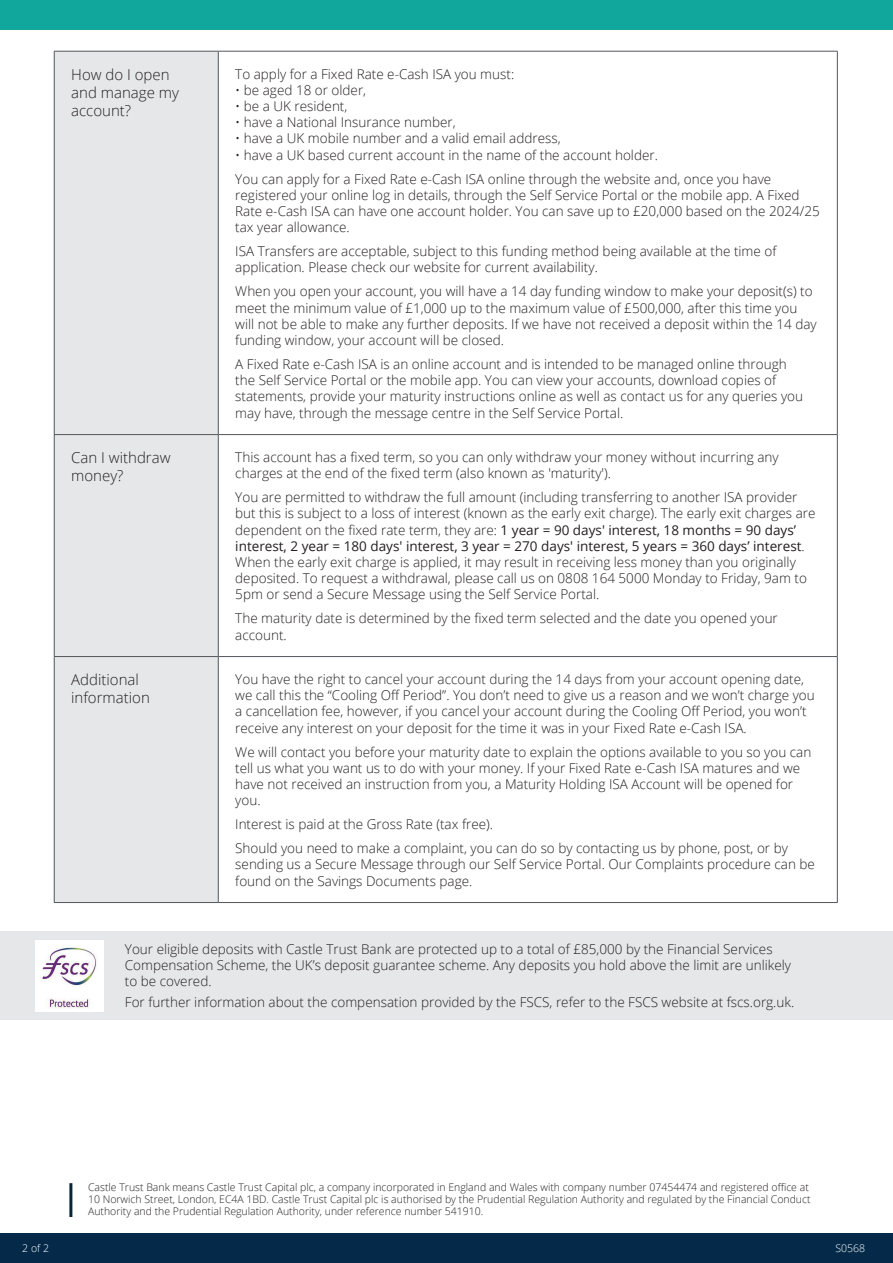
<style>
.page{position:relative;width:893px;height:1263px;background:#fff}
.page>*{position:absolute;margin:0;border:0;box-sizing:border-box;transform-origin:0 0}
.t1{font:300 15px/18px "Open Sans";color:#231f20}
.t2{font:300 13.5px/16.2px "Open Sans";color:#231f20}
.t3{font:300 10.5px/12px "Open Sans";color:#231f20}
.t4{font:300 10.5px "Open Sans";color:#fff}
.s1{font-weight:400}
</style>
<div class="page">
<div style="left:0;top:0;width:893px;height:30px;background:#12a79d"></div>
<div style="left:0;top:1233px;width:893px;height:30px;background:#052a49"></div>
<div style="left:55px;top:52px;width:163px;height:850px;background:#e6e7e9"></div>
<hr style="left:54px;top:51px;width:164px;height:1px;background:#53565a">
<hr style="left:54px;top:52px;width:1px;height:382px;background:#53565a">
<hr style="left:218px;top:51px;width:620px;height:1px;background:#53565a">
<hr style="left:218px;top:52px;width:1px;height:382px;background:#53565a">
<hr style="left:837px;top:52px;width:1px;height:382px;background:#53565a">
<hr style="left:54px;top:434px;width:164px;height:1px;background:#53565a">
<hr style="left:54px;top:435px;width:1px;height:221px;background:#53565a">
<hr style="left:218px;top:434px;width:620px;height:1px;background:#53565a">
<hr style="left:218px;top:435px;width:1px;height:221px;background:#53565a">
<hr style="left:837px;top:435px;width:1px;height:221px;background:#53565a">
<hr style="left:54px;top:656px;width:164px;height:1px;background:#53565a">
<hr style="left:54px;top:657px;width:1px;height:245px;background:#53565a">
<hr style="left:218px;top:656px;width:620px;height:1px;background:#53565a">
<hr style="left:218px;top:657px;width:1px;height:245px;background:#53565a">
<hr style="left:837px;top:657px;width:1px;height:245px;background:#53565a">
<hr style="left:54px;top:902px;width:164px;height:1px;background:#53565a">
<hr style="left:218px;top:902px;width:620px;height:1px;background:#53565a">
<div style="left:0;top:932px;width:893px;height:88px;background:#e6e7e9"></div>
<img style="left:35px;top:940px;width:69px;height:71px">
<hr style="left:69px;top:1183px;width:3px;height:34px;background:#062739">
<p class="t1" style="left:71px;top:65px;width:109px">How do I open and manage my account?</p>
<p class="t2" style="left:235px;top:65px;width:280px">To apply for a Fixed Rate e-Cash ISA you must:</p>
<p class="t2" style="left:235px;top:81px;width:132px">• be aged 18 or older,</p>
<p class="t2" style="left:235px;top:98px;width:114px">• be a UK resident,</p>
<p class="t2" style="left:235px;top:114px;width:222px">• have a National Insurance number,</p>
<p class="t2" style="left:235px;top:130px;width:327px">• have a UK mobile number and a valid email address,</p>
<p class="t2" style="left:235px;top:146px;width:424px">• have a UK based current account in the name of the account holder.</p>
<p class="t2" style="left:235px;top:170px;width:586px">You can apply for a Fixed Rate e-Cash ISA online through the website and, once you have registered your online log in details, through the Self Service Portal or the mobile app. A Fixed Rate e-Cash ISA can have one account holder. You can save up to £20,000 based on the 2024/25 tax year allowance.</p>
<p class="t2" style="left:235px;top:243px;width:543px">ISA Transfers are acceptable, subject to this funding method being available at the time of application. Please check our website for current availability.</p>
<p class="t2" style="left:235px;top:283px;width:583px">When you open your account, you will have a 14 day funding window to make your deposit(s) to meet the minimum value of £1,000 up to the maximum value of £500,000, after this time you will not be able to make any further deposits. If we have not received a deposit within the 14 day funding window, your account will be closed.</p>
<p class="t2" style="left:235px;top:356px;width:569px">A Fixed Rate e-Cash ISA is an online account and is intended to be managed online through the Self Service Portal or the mobile app. You can view your accounts, download copies of statements, provide your maturity instructions online as well as contact us for any queries you may have, through the message centre in the Self Service Portal.</p>
<p class="t1" style="left:71px;top:448px;width:101px">Can I withdraw money?</p>
<p class="t2" style="left:235px;top:449px;width:545px">This account has a fixed term, so you can only withdraw your money without incurring any charges at the end of the fixed term (also known as 'maturity').</p>
<p class="t2" style="left:235px;top:489px;width:582px">You are permitted to withdraw the full amount (including transferring to another ISA provider but this is subject to a loss of interest (known as the early exit charge). The early exit charges are dependent on the fixed rate term, they are: <span class="s1">1 year = 90 days' interest, 18 months = 90 days’ interest, 2 year = 180 days' interest, 3 year = 270 days' interest, 5 years = 360 days’ interest</span>.<br>When the early exit charge is applied, it may result in receiving less money than you originally deposited. To request a withdrawal, please call us on 0808 164 5000 Monday to Friday, 9am to 5pm or send a Secure Message using the Self Service Portal.</p>
<p class="t2" style="left:235px;top:610px;width:544px">The maturity date is determined by the fixed term selected and the date you opened your account.</p>
<p class="t1" style="left:71px;top:670px;width:80px">Additional information</p>
<p class="t2" style="left:235px;top:670px;width:581px">You have the right to cancel your account during the 14 days from your account opening date, we call this the “Cooling Off Period”. You don’t need to give us a reason and we won’t charge you a cancellation fee, however, if you cancel your account during the Cooling Off Period, you won’t receive any interest on your deposit for the time it was in your Fixed Rate e-Cash ISA.</p>
<p class="t2" style="left:235px;top:743px;width:578px">We will contact you before your maturity date to explain the options available to you so you can tell us what you want us to do with your money. If your Fixed Rate e-Cash ISA matures and we have not received an instruction from you, a Maturity Holding ISA Account will be opened for you.</p>
<p class="t2" style="left:235px;top:816px;width:259px">Interest is paid at the Gross Rate (tax free).</p>
<p class="t2" style="left:235px;top:840px;width:581px">Should you need to make a complaint, you can do so by contacting us by phone, post, or by sending us a Secure Message through our Self Service Portal. Our Complaints procedure can be found on the Savings Documents page.</p>
<p class="t2" style="left:125px;top:940px;width:668px">Your eligible deposits with Castle Trust Bank are protected up to a total of £85,000 by the Financial Services<br>Compensation Scheme, the UK’s deposit guarantee scheme. Any deposits you hold above the limit are unlikely to be covered.</p>
<p class="t2" style="left:125px;top:994px;width:671px">For further information about the compensation provided by the FSCS, refer to the FSCS website at fscs.org.uk.</p>
<p class="t4" style="left:22px;top:1241px;width:28px">2 of 2</p>
<p class="t3" style="left:88px;top:1181px;width:724px">Castle Trust Bank means Castle Trust Capital plc, a company incorporated in England and Wales with company number 07454474 and registered office at<br>10 Norwich Street, London, EC4A 1BD. Castle Trust Capital plc is authorised by the Prudential Regulation Authority and regulated by the Financial Conduct<br>Authority and the Prudential Regulation Authority, under reference number 541910.</p>
<p class="t4" style="left:836px;top:1241px;width:31px">S0568</p>
</div>
